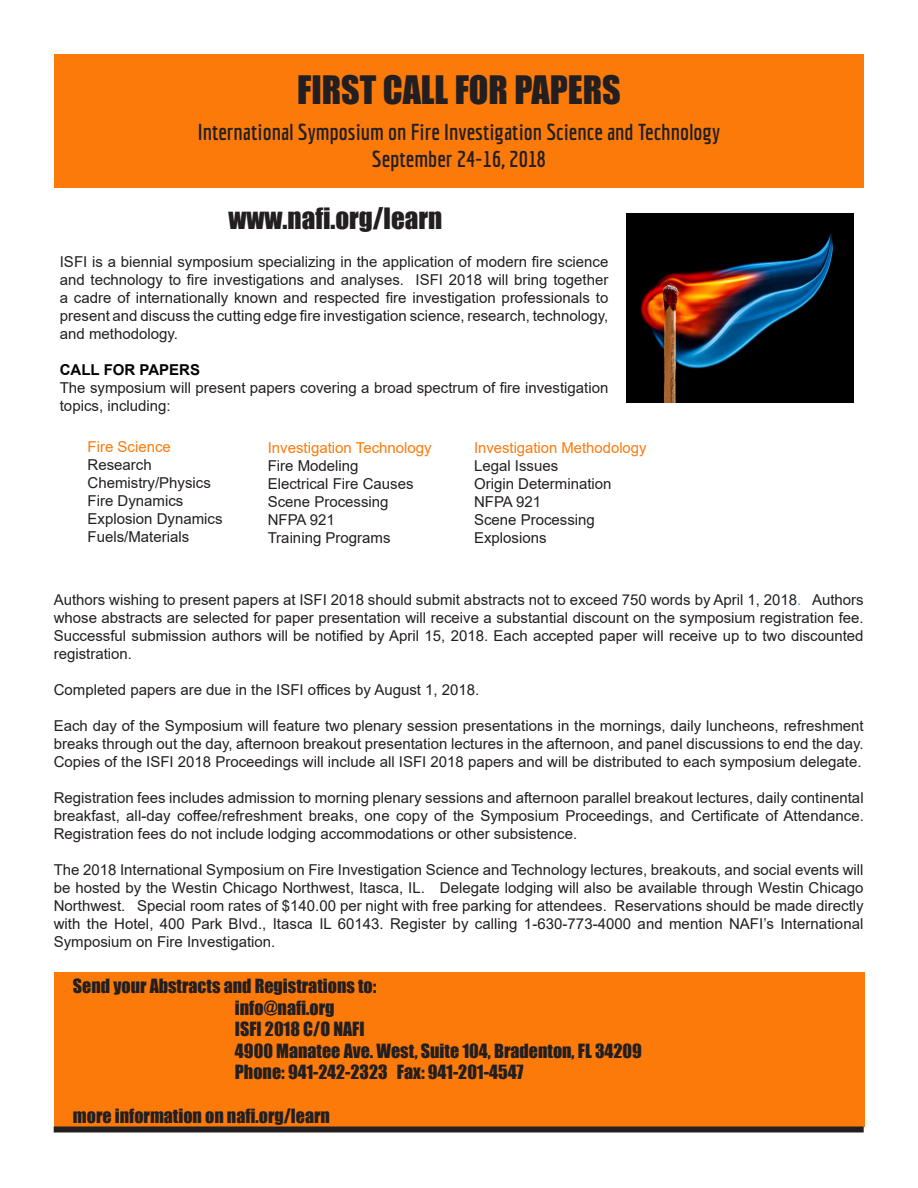
<style>
.page{position:relative;width:918px;height:1188px;background:#fff}
.page>*{position:absolute;margin:0;border:0;box-sizing:border-box;transform-origin:0 0}
.t1{font:36px "Impact";color:#231f20}
.t2{font:27px "Impact";color:#231f20}
.t3{font:700 22.5px "Economica";color:#231f20}
.t4{font:18px "Impact";color:#231f20}
.t5{font:15px/18px "Arial";color:#231f20;text-align:justify}
.t6{font:15px "Arial";color:#fc7a0a}
.t7{font:700 15px "Arial";color:#000200}
.s1{color:#00aeef}
</style>
<div class="page">
<div style="left:55px;top:972px;width:810px;height:155px;background:#fc7a0a"></div>
<div style="left:54px;top:54px;width:810px;height:134px;background:#fc7a0a"></div>
<div style="left:54px;top:1127px;width:810px;height:6px;background:#231f20"></div>
<img style="left:627px;top:214px;width:226px;height:189px">
<p class="t1" style="left:297px;top:62px;width:325px">FIRST CALL FOR PAPERS</p>
<p class="t3" style="left:198px;top:119px;width:524px">International Symposium on Fire Investigation Science and Technology</p>
<p class="t3" style="left:372px;top:146px;width:176px">September 24-16, 2018</p>
<p class="t2" style="left:228px;top:197px;width:215px">www.nafi.org/learn</p>
<p class="t5" style="left:60px;top:253px;width:550px">ISFI is a biennial symposium specializing in the application of modern fire science and technology to fire investigations and analyses. ISFI 2018 will bring together a cadre of internationally known and respected fire investigation professionals to present and discuss the cutting edge fire investigation science, research, technology, and methodology.</p>
<p class="t7" style="left:60px;top:359px;width:142px">CALL FOR PAPERS</p>
<p class="t5" style="left:60px;top:379px;width:550px">The symposium will present papers covering a broad spectrum of fire investigation topics, including:</p>
<p class="t6" style="left:88px;top:436px;width:85px">Fire Science</p>
<p class="t5" style="left:88px;top:456px;width:66px">Research</p>
<p class="t5" style="left:88px;top:474px;width:137px;text-align:left">Chemistry/Physics<br>Fire Dynamics<br>Explosion Dynamics</p>
<p class="t5" style="left:88px;top:528px;width:103px">Fuels/Materials</p>
<p class="t6" style="left:474px;top:437px;width:174px">Investigation Methodology</p>
<p class="t5" style="left:474px;top:456px;width:86px">Legal Issues</p>
<p class="t5" style="left:474px;top:474px;width:139px">Origin Determination</p>
<p class="t5" style="left:474px;top:492px;width:69px">NFPA 921</p>
<p class="t5" style="left:474px;top:510px;width:122px">Scene Processing</p>
<p class="t5" style="left:474px;top:528px;width:74px">Explosions</p>
<p class="t6" style="left:268px;top:437px;width:165px">Investigation Technology</p>
<p class="t5" style="left:268px;top:456px;width:92px">Fire Modeling</p>
<p class="t5" style="left:268px;top:474px;width:147px">Electrical Fire Causes</p>
<p class="t5" style="left:268px;top:492px;width:122px">Scene Processing</p>
<p class="t5" style="left:268px;top:510px;width:69px">NFPA 921</p>
<p class="t5" style="left:268px;top:528px;width:124px">Training Programs</p>
<p class="t5" style="left:54px;top:591px;width:811px">Authors wishing to present papers at ISFI 2018 should submit abstracts not to exceed 750 words by April 1, 2018<span class="s1">.</span> Authors whose abstracts are selected for paper presentation will receive a substantial discount on the symposium registration fee.<br>Successful submission authors will be notified by April 15, 2018. Each accepted paper will receive up to two discounted registration.</p>
<p class="t5" style="left:54px;top:681px;width:427px">Completed papers are due in the ISFI offices by August 1, 2018.</p>
<p class="t5" style="left:54px;top:717px;width:811px">Each day of the Symposium will feature two plenary session presentations in the mornings, daily luncheons, refreshment breaks through out the day, afternoon breakout presentation lectures in the afternoon, and panel discussions to end the day.<br>Copies of the ISFI 2018 Proceedings will include all ISFI 2018 papers and will be distributed to each symposium delegate.</p>
<p class="t5" style="left:54px;top:789px;width:812px">Registration fees includes admission to morning plenary sessions and afternoon parallel breakout lectures, daily continental breakfast, all-day coffee/refreshment breaks, one copy of the Symposium Proceedings, and Certificate of Attendance.<br>Registration fees do not include lodging accommodations or other subsistence.</p>
<p class="t5" style="left:54px;top:861px;width:811px">The 2018 International Symposium on Fire Investigation Science and Technology lectures, breakouts, and social events will be hosted by the Westin Chicago Northwest, Itasca, IL. Delegate lodging will also be available through Westin Chicago Northwest. Special room rates of $140.00 per night with free parking for attendees. Reservations should be made directly with the Hotel, 400 Park Blvd., Itasca IL 60143. Register by calling 1-630-773-4000 and mention NAFI’s International Symposium on Fire Investigation.</p>
<p class="t4" style="left:73px;top:972px;width:305px">Send your Abstracts and Registrations to:</p>
<p class="t4" style="left:235px;top:994px;width:101px">info@nafi.org</p>
<p class="t4" style="left:235px;top:1015px;width:131px">ISFI 2018 C/O NAFI</p>
<p class="t4" style="left:235px;top:1037px;width:409px">4900 Manatee Ave. West, Suite 104, Bradenton, FL 34209</p>
<p class="t4" style="left:235px;top:1058px;width:290px">Phone: 941-242-2323 Fax: 941-201-4547</p>
<p class="t4" style="left:73px;top:1102px;width:259px">more information on nafi.org/learn</p>
</div>
